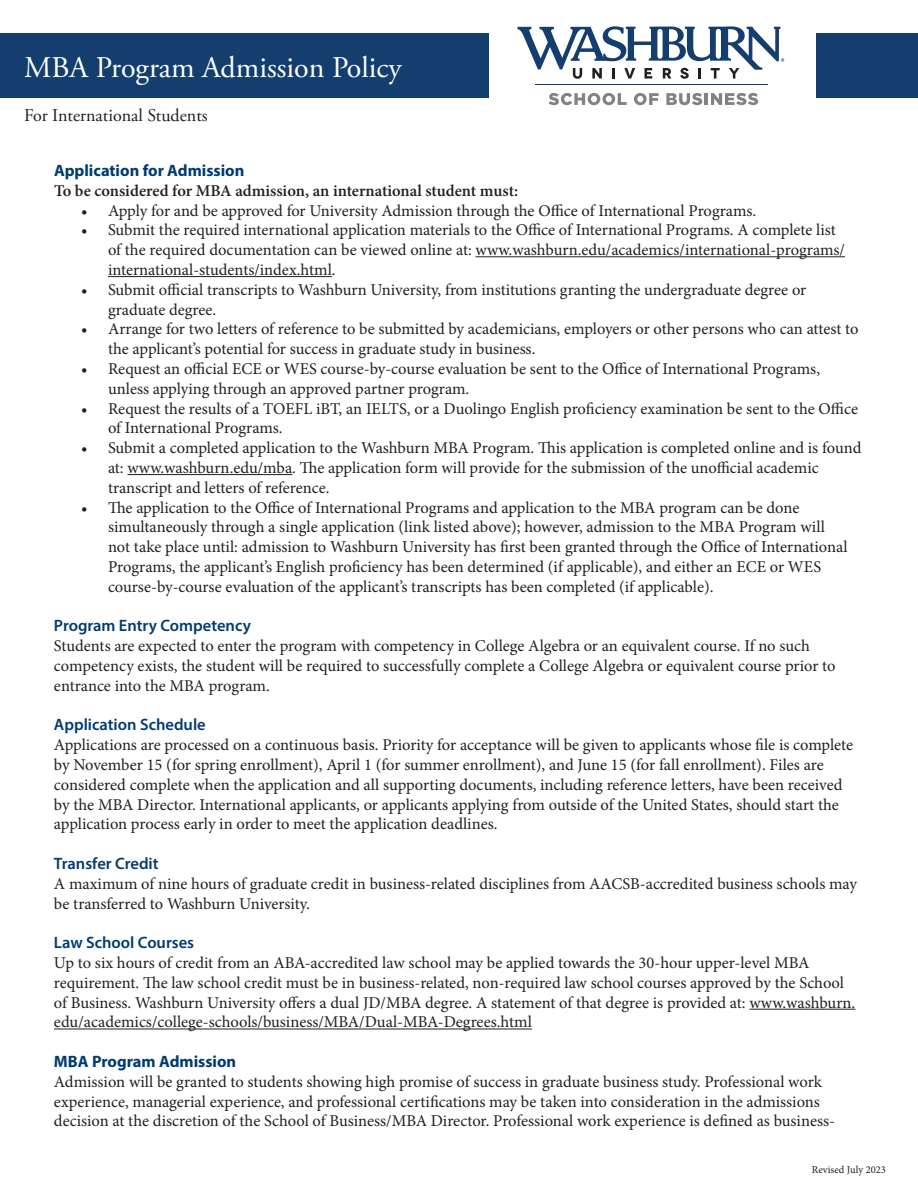
<style>
.page{position:relative;width:918px;height:1188px;background:#fff}
.page>*{position:absolute;margin:0;border:0;box-sizing:border-box;transform-origin:0 0}
.t1{font:30px "Adobe Garamond Pro";color:#fff}
.t2{font:18px "Adobe Garamond Pro";color:#231f20}
.t3{font:16.5px/19.8px "Minion Pro";color:#231f20}
.Sub-header{font:600 16.5px "Myriad Pro";color:#003b70}
.t4{font:600 16.5px "Minion Pro";letter-spacing:-.005em;color:#231f20}
.t5{font:700 16.5px "Myriad Pro";color:#003b70}
.t6{font:10.5px "Minion Pro";color:#231f20}
</style>
<div class="page">
<hr style="left:536px;top:85px;width:232px;height:1px;background:#153d6e">
<svg style="left:549px;top:93px;width:78px;height:12px"></svg>
<svg style="left:634px;top:93px;width:25px;height:12px"></svg>
<svg style="left:666px;top:93px;width:92px;height:12px"></svg>
<svg style="left:517px;top:26px;width:267px;height:53px"></svg>
<div style="left:0;top:33px;width:488px;height:65px;background:#143e6e"></div>
<div style="left:816px;top:33px;width:102px;height:65px;background:#143e6e"></div>
<hr style="left:476px;top:256px;width:369px;height:1px;background:#231f20">
<hr style="left:108px;top:276px;width:224px;height:1px;background:#231f20">
<hr style="left:127px;top:474px;width:165px;height:1px;background:#231f20">
<hr style="left:749px;top:1009px;width:106px;height:1px;background:#231f20">
<hr style="left:54px;top:1029px;width:478px;height:1px;background:#231f20">
<p class="t1" style="left:24px;top:49px;width:379px">MBA Program Admission Policy</p>
<p class="t2" style="left:24px;top:105px;width:185px">For International Students</p>
<p class="t5" style="left:54px;top:160px;width:192px">Application for Admission</p>
<p class="t4" style="left:54px;top:179px;width:466px">To be considered for MBA admission, an international student must:</p>
<p class="t3" style="left:81px;top:200px;width:677px">• Apply for and be approved for University Admission through the Office of International Programs.</p>
<p class="t3" style="left:108px;top:220px;width:739px;text-indent:-27px">• Submit the required international application materials to the Office of International Programs. A complete list of the required documentation can be viewed online at: www.washburn.edu/academics/international-programs/ international-students/index.html.</p>
<p class="t3" style="left:108px;top:280px;width:700px;text-indent:-27px">• Submit official transcripts to Washburn University, from institutions granting the undergraduate degree or graduate degree.</p>
<p class="t3" style="left:108px;top:319px;width:752px;text-indent:-27px">• Arrange for two letters of reference to be submitted by academicians, employers or other persons who can attest to the applicant’s potential for success in graduate study in business.</p>
<p class="t3" style="left:108px;top:359px;width:714px;text-indent:-27px">• Request an official ECE or WES course-by-course evaluation be sent to the Office of International Programs, unless applying through an approved partner program.</p>
<p class="t3" style="left:108px;top:398px;width:752px;text-indent:-27px">• Request the results of a TOEFL iBT, an IELTS, or a Duolingo English proficiency examination be sent to the Office of International Programs.</p>
<p class="t3" style="left:108px;top:438px;width:755px;text-indent:-27px">• Submit a completed application to the Washburn MBA Program. This application is completed online and is found at: www.washburn.edu/mba. The application form will provide for the submission of the unofficial academic transcript and letters of reference.</p>
<p class="t3" style="left:108px;top:497px;width:741px;text-indent:-27px">• The application to the Office of International Programs and application to the MBA program can be done simultaneously through a single application (link listed above); however, admission to the MBA Program will not take place until: admission to Washburn University has first been granted through the Office of International Programs, the applicant’s English proficiency has been determined (if applicable), and either an ECE or WES course-by-course evaluation of the applicant’s transcripts has been completed (if applicable).</p>
<p class="Sub-header" style="left:54px;top:615px;width:198px">Program Entry Competency</p>
<p class="t3" style="left:54px;top:636px;width:783px">Students are expected to enter the program with competency in College Algebra or an equivalent course. If no such competency exists, the student will be required to successfully complete a College Algebra or equivalent course prior to entrance into the MBA program.</p>
<p class="Sub-header" style="left:54px;top:714px;width:153px">Application Schedule</p>
<p class="t3" style="left:54px;top:735px;width:801px">Applications are processed on a continuous basis. Priority for acceptance will be given to applicants whose file is complete by November 15 (for spring enrollment), April 1 (for summer enrollment), and June 15 (for fall enrollment). Files are considered complete when the application and all supporting documents, including reference letters, have been received by the MBA Director. International applicants, or applicants applying from outside of the United States, should start the application process early in order to meet the application deadlines.</p>
<p class="Sub-header" style="left:54px;top:853px;width:106px">Transfer Credit</p>
<p class="t3" style="left:54px;top:874px;width:805px">A maximum of nine hours of graduate credit in business-related disciplines from AACSB-accredited business schools may be transferred to Washburn University.</p>
<p class="Sub-header" style="left:54px;top:932px;width:142px">Law School Courses</p>
<p class="t3" style="left:54px;top:953px;width:803px">Up to six hours of credit from an ABA-accredited law school may be applied towards the 30-hour upper-level MBA requirement. The law school credit must be in business-related, non-required law school courses approved by the School of Business. Washburn University offers a dual JD/MBA degree. A statement of that degree is provided at: www.washburn. edu/academics/college-schools/business/MBA/Dual-MBA-Degrees.html</p>
<p class="t5" style="left:54px;top:1051px;width:184px">MBA Program Admission</p>
<p class="t3" style="left:54px;top:1072px;width:782px">Admission will be granted to students showing high promise of success in graduate business study. Professional work experience, managerial experience, and professional certifications may be taken into consideration in the admissions decision at the discretion of the School of Business/MBA Director. Professional work experience is defined as business-</p>
<p class="t6" style="left:812px;top:1163px;width:75px">Revised July 2023</p>
</div>
